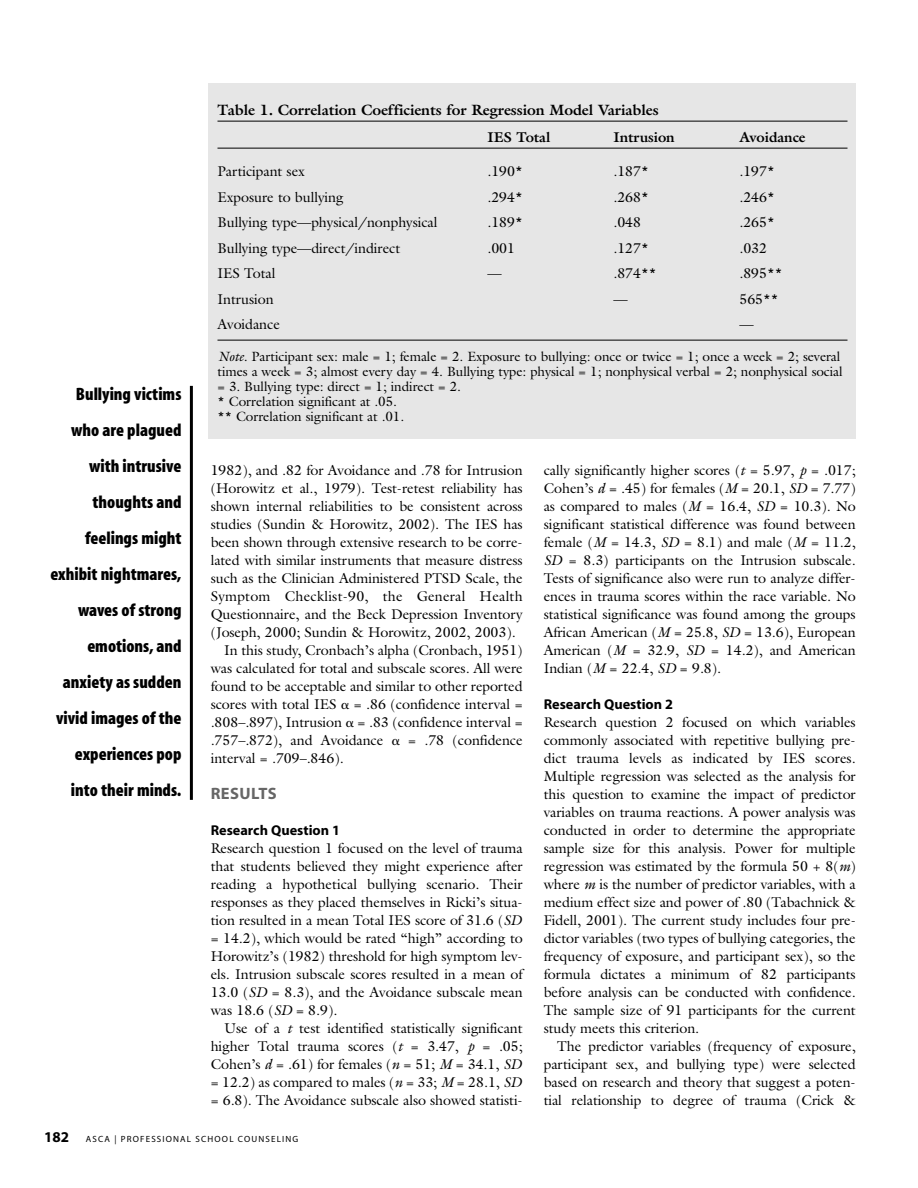
<style>
.page{position:relative;width:918px;height:1188px;background:#fff}
.page>*{position:absolute;margin:0;border:0;box-sizing:border-box;transform-origin:0 0}
.t1{font:18px/36px "Myriad MM 830 300";color:#000;text-align:right}
.t2{font:16.5px "Myriad MM 700 600";letter-spacing:.025em;color:#666}
.t3{font:700 15px "Galliard";letter-spacing:-.005em;color:#000}
.t4{font:14.25px/18px "Galliard";letter-spacing:-.005em;color:#000;text-align:justify}
.t5{font:14.25px "Galliard";letter-spacing:.015em;color:#000}
.t6{font:14.25px "Myriad MM 700 600";color:#000}
.t7{font:700 14.25px "Galliard";letter-spacing:-.005em;color:#000}
.t8{font:13.5px/15px "Galliard";letter-spacing:-.005em;color:#000}
.t9{font:9px "Myriad MM 400 600";letter-spacing:.13em;color:#000}
.s1{font-style:italic}
.s2{font-family:"Math With Greek BT"}
.s3{font-family:"Myriad MM 700 600";font-size:15px}
</style>
<div class="page">
<hr style="left:190px;top:386px;width:3px;height:414px;background:#000">
<div style="left:208px;top:83px;width:648px;height:356px;background:#e6e6e6"></div>
<hr style="left:218px;top:121px;width:630px;height:1px;background:#000">
<hr style="left:218px;top:148px;width:630px;height:1px;background:#000">
<hr style="left:218px;top:340px;width:630px;height:1px;background:#000">
<p class="t1" style="left:50px;top:378px;width:133px">Bullying victims who are plagued with intrusive thoughts and feelings might exhibit nightmares, waves of strong emotions, and anxiety as sudden vivid images of the experiences pop into their minds.</p>
<p class="t3" style="left:218px;top:104px;width:443px">Table 1. Correlation Coefficients for Regression Model Variables</p>
<p class="t7" style="left:488px;top:131px;width:64px">IES Total</p>
<p class="t7" style="left:614px;top:131px;width:63px">Intrusion</p>
<p class="t7" style="left:740px;top:131px;width:67px">Avoidance</p>
<p class="t4" style="left:217px;top:164px;width:89px">Participant sex</p>
<p class="t4" style="left:487px;top:164px;width:37px">.190*</p>
<p class="t4" style="left:613px;top:164px;width:37px">.187*</p>
<p class="t4" style="left:739px;top:164px;width:37px">.197*</p>
<p class="t4" style="left:217px;top:189px;width:128px">Exposure to bullying</p>
<p class="t4" style="left:487px;top:189px;width:37px">.294*</p>
<p class="t4" style="left:613px;top:189px;width:37px">.268*</p>
<p class="t4" style="left:739px;top:189px;width:37px">.246*</p>
<p class="t4" style="left:217px;top:215px;width:221px">Bullying type—physical/nonphysical</p>
<p class="t4" style="left:487px;top:215px;width:37px">.189*</p>
<p class="t4" style="left:613px;top:215px;width:29px">.048</p>
<p class="t4" style="left:739px;top:215px;width:37px">.265*</p>
<p class="t4" style="left:217px;top:240px;width:184px">Bullying type—direct/indirect</p>
<p class="t4" style="left:487px;top:240px;width:29px">.001</p>
<p class="t4" style="left:613px;top:240px;width:37px">.127*</p>
<p class="t4" style="left:739px;top:240px;width:29px">.032</p>
<p class="t4" style="left:218px;top:266px;width:59px">IES Total</p>
<p class="t4" style="left:488px;top:266px;width:16px">—</p>
<p class="t4" style="left:614px;top:266px;width:44px">.874**</p>
<p class="t4" style="left:740px;top:266px;width:44px">.895**</p>
<p class="t4" style="left:218px;top:291px;width:58px">Intrusion</p>
<p class="t4" style="left:614px;top:291px;width:16px">—</p>
<p class="t4" style="left:740px;top:291px;width:40px">565**</p>
<p class="t4" style="left:218px;top:317px;width:64px">Avoidance</p>
<p class="t4" style="left:740px;top:317px;width:16px">—</p>
<p class="t8" style="left:218px;top:350px;width:627px"><span class="s1">Note.</span> Participant sex: male = 1; female = 2. Exposure to bullying: once or twice = 1; once a week = 2; several times a week = 3; almost every day = 4. Bullying type: physical = 1; nonphysical verbal = 2; nonphysical social = 3. Bullying type: direct = 1; indirect = 2.<br>* Correlation significant at .05.<br>** Correlation significant at .01.</p>
<p class="t4" style="left:211px;top:462px;width:313px">1982), and .82 for Avoidance and .78 for Intrusion</p>
<p class="t4" style="left:211px;top:480px;width:313px">(Horowitz et al., 1979). Test-retest reliability has</p>
<p class="t4" style="left:211px;top:498px;width:313px">shown internal reliabilities to be consistent across</p>
<p class="t4" style="left:211px;top:516px;width:313px">studies (Sundin &amp; Horowitz, 2002). The IES has</p>
<p class="t4" style="left:211px;top:534px;width:313px">been shown through extensive research to be corre-</p>
<p class="t4" style="left:211px;top:552px;width:313px">lated with similar instruments that measure distress</p>
<p class="t4" style="left:211px;top:570px;width:313px">such as the Clinician Administered PTSD Scale, the</p>
<p class="t5" style="left:211px;top:590px;width:313px">Symptom Checklist-90, the General Health</p>
<p class="t4" style="left:211px;top:606px;width:314px">Questionnaire, and the Beck Depression Inventory</p>
<p class="t4" style="left:211px;top:624px;width:306px">(Joseph, 2000; Sundin &amp; Horowitz, 2002, 2003).</p>
<p class="t4" style="left:224px;top:642px;width:300px">In this study, Cronbach’s alpha (Cronbach, 1951)</p>
<p class="t4" style="left:211px;top:660px;width:314px">was calculated for total and subscale scores. All were</p>
<p class="t4" style="left:211px;top:678px;width:313px">found to be acceptable and similar to other reported</p>
<p class="t4" style="left:211px;top:696px;width:313px">scores with total IES <span class="s2">-</span> = .86 (confidence interval =</p>
<p class="t4" style="left:211px;top:714px;width:313px">.808–.897), Intrusion <span class="s2">-</span> = .83 (confidence interval =</p>
<p class="t4" style="left:211px;top:732px;width:313px">.757–.872), and Avoidance <span class="s2">-</span> = .78 (confidence</p>
<p class="t4" style="left:211px;top:750px;width:134px">interval = .709–.846).</p>
<p class="t2" style="left:211px;top:787px;width:67px">RESULTS</p>
<p class="t6" style="left:211px;top:825px;width:131px">Research Question 1</p>
<p class="t4" style="left:211px;top:840px;width:314px">Research question 1 focused on the level of trauma that students believed they might experience after reading a hypothetical bullying scenario. Their responses as they placed themselves in Ricki’s situa&shy;tion resulted in a mean Total IES score of 31.6 (<span class="s1">SD </span>= 14.2), which would be rated “high” according to Horowitz’s (1982) threshold for high symptom lev&shy;els. Intrusion subscale scores resulted in a mean of 13.0 (<span class="s1">SD</span> = 8.3), and the Avoidance subscale mean was 18.6 (<span class="s1">SD</span> = 8.9).</p>
<p class="t4" style="left:211px;top:1020px;width:314px;text-indent:14px">Use of a <span class="s1">t</span> test identified statistically significant higher Total trauma scores (<span class="s1">t</span> = 3.47, <span class="s1">p</span> = .05; Cohen’s <span class="s1">d</span> = .61) for females (<span class="s1">n</span> = 51; <span class="s1">M</span> = 34.1, <span class="s1">SD </span>= 12.2) as compared to males (<span class="s1">n</span> = 33; <span class="s1">M</span> = 28.1, <span class="s1">SD </span>= 6.8). The Avoidance subscale also showed statisti-</p>
<p class="t4" style="left:544px;top:462px;width:314px">cally significantly higher scores (<span class="s1">t</span> = 5.97, <span class="s1">p</span> = .017; Cohen’s <span class="s1">d</span> = .45) for females (<span class="s1">M</span> = 20.1, <span class="s1">SD</span> = 7.77) as compared to males (<span class="s1">M</span> = 16.4, <span class="s1">SD</span> = 10.3). No significant statistical difference was found between female (<span class="s1">M</span> = 14.3, <span class="s1">SD</span> = 8.1) and male (<span class="s1">M</span> = 11.2, <span class="s1">SD</span> = 8.3) participants on the Intrusion subscale.<br>Tests of significance also were run to analyze differ&shy;ences in trauma scores within the race variable. No statistical significance was found among the groups African American (<span class="s1">M</span> = 25.8, <span class="s1">SD</span> = 13.6), European American (<span class="s1">M</span> = 32.9, <span class="s1">SD</span> = 14.2), and American Indian (<span class="s1">M</span> = 22.4, <span class="s1">SD</span> = 9.8).</p>
<p class="t6" style="left:544px;top:699px;width:131px">Research Question 2</p>
<p class="t4" style="left:544px;top:714px;width:314px">Research question 2 focused on which variables commonly associated with repetitive bullying pre&shy;dict trauma levels as indicated by IES scores.<br>Multiple regression was selected as the analysis for this question to examine the impact of predictor variables on trauma reactions. A power analysis was conducted in order to determine the appropriate sample size for this analysis. Power for multiple regression was estimated by the formula 50 + 8(<span class="s1">m</span>) where <span class="s1">m</span> is the number of predictor variables, with a medium effect size and power of .80 (Tabachnick &amp; Fidell, 2001). The current study includes four pre&shy;dictor variables (two types of bullying categories, the frequency of exposure, and participant sex), so the formula dictates a minimum of 82 participants before analysis can be conducted with confidence.<br>The sample size of 91 participants for the current study meets this criterion.</p>
<p class="t4" style="left:544px;top:1038px;width:314px;text-indent:14px">The predictor variables (frequency of exposure, participant sex, and bullying type) were selected based on research and theory that suggest a poten&shy;tial relationship to degree of trauma (Crick &amp;</p>
<p class="t9" style="left:44px;top:1135px;width:256px"><span class="s3">182</span> ASCA | PROFESSIONAL SCHOOL COUNSELING</p>
</div>
